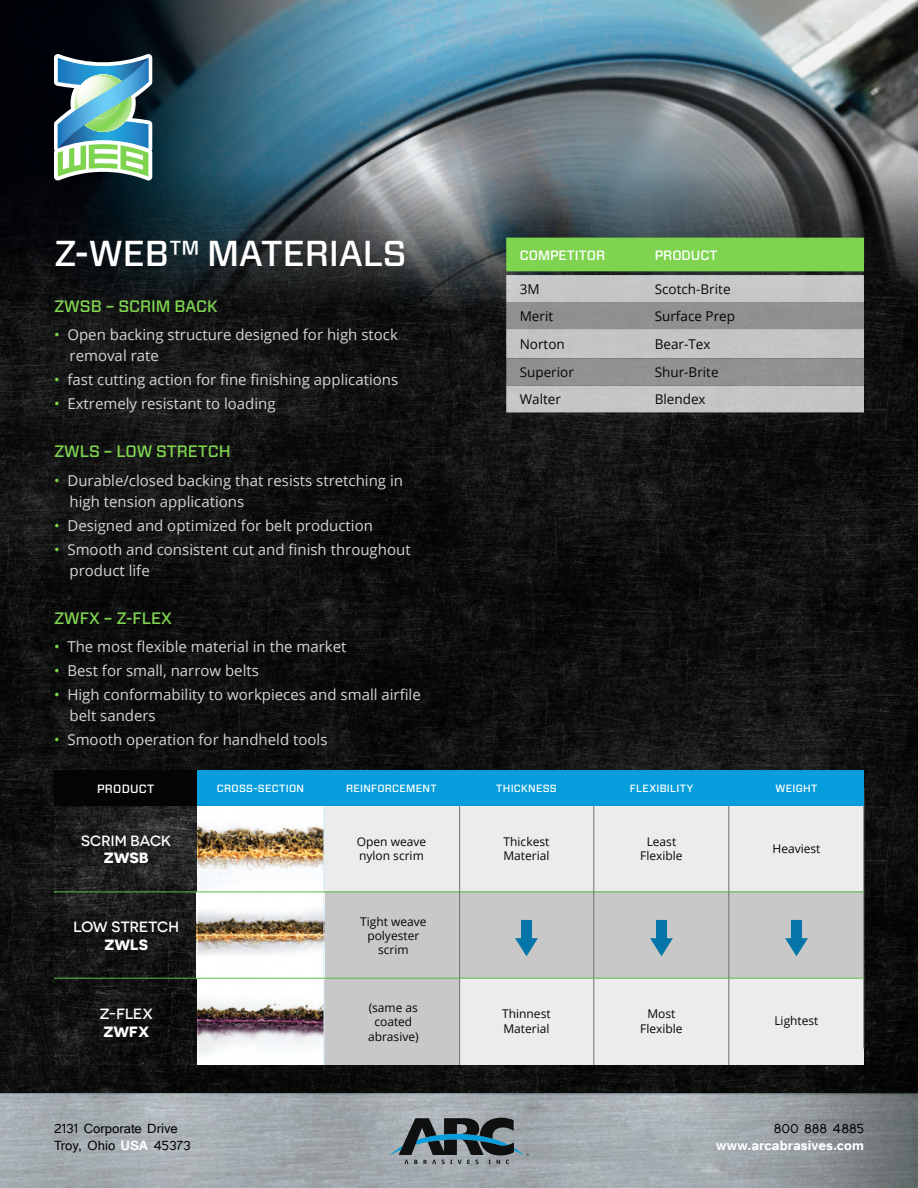
<style>
.page{position:relative;width:918px;height:1188px;background:#fff}
.page>*{position:absolute;margin:0;border:0;box-sizing:border-box;transform-origin:0 0}
.t1{font:500 36px "Forza";color:#fff}
.t2{font:16.8px "Tunga";letter-spacing:-.005em;color:#040503}
.t3{font:700 16.8px "Tunga";color:#fff}
.t4{font:500 16.5px "Forza";color:#7fd44f}
.t5{font:15px "Open Sans";color:#d4d4d4}
.t6{font:500 14.85px "Novecentosanswide";color:#fff}
.t7{font:700 14.85px "Novecentosanswide";letter-spacing:.005em;color:#fff}
.t8{font:13.5px "Open Sans";color:#000}
.t9{font:500 13.5px "Forza";color:#fff}
.t10{font:12px "Open Sans";color:#040503}
.t11{font:500 12px "Forza";letter-spacing:.02em;color:#fff}
.t12{font:500 10.5px "Forza";letter-spacing:.025em;color:#fff}
.s1{color:#7fd44f}
.s2{font-weight:700;color:#fff}
</style>
<div class="page">
<img style="left:0;top:310px;width:918px;height:784px">
<img style="left:0;top:0;width:918px;height:310px">
<svg style="left:54px;top:54px;width:98px;height:126px"></svg>
<div style="left:506px;top:275px;width:358px;height:137px;background:#c5c6c6"></div>
<svg style="left:506px;top:302px;width:358px;height:83px;background:#a1a2a2"></svg>
<div style="left:506px;top:238px;width:358px;height:33px;background:#7fd44f"></div>
<img style="left:0;top:1094px;width:918px;height:94px">
<div style="left:269px;top:805px;width:595px;height:260px;background:#ececec"></div>
<div style="left:309px;top:892px;width:555px;height:86px;background:#c8c8c8"></div>
<hr style="left:594px;top:805px;width:1px;height:260px;background:#6d6d6d">
<img style="left:197px;top:893px;width:127px;height:85px">
<hr style="left:729px;top:805px;width:1px;height:260px;background:#6d6d6d">
<div style="left:320px;top:978px;width:139px;height:87px;background:#c8c8c8"></div>
<img style="left:197px;top:805px;width:127px;height:87px">
<img style="left:197px;top:979px;width:127px;height:86px">
<hr style="left:459px;top:805px;width:1px;height:260px;background:#6d6d6d">
<svg style="left:54px;top:805px;width:143px;height:260px;background:#191b1a"></svg>
<hr style="left:864px;top:789px;width:1px;height:259px;background:#6d6d6d">
<hr style="left:324px;top:805px;width:1px;height:260px;background:#d6e9f7">
<hr style="left:54px;top:892px;width:810px;height:1px;background:#5fbb4c">
<svg style="left:650px;top:920px;width:23px;height:36px"></svg>
<svg style="left:515px;top:920px;width:23px;height:36px"></svg>
<svg style="left:785px;top:920px;width:23px;height:36px"></svg>
<div style="left:54px;top:770px;width:143px;height:35px;background:#040503"></div>
<div style="left:197px;top:770px;width:667px;height:35px;background:#069ddc"></div>
<hr style="left:54px;top:978px;width:810px;height:1px;background:#5fbb4c">
<svg style="left:389px;top:1118px;width:140px;height:46px;background:#617178"></svg>
<p class="t1" style="left:54px;top:230px;width:354px">Z-WEB™ MATERIALS</p>
<p class="t9" style="left:520px;top:246px;width:87px">COMPETITOR</p>
<p class="t9" style="left:655px;top:246px;width:64px">PRODUCT</p>
<p class="t4" style="left:54px;top:295px;width:165px">ZWSB – SCRIM BACK</p>
<p class="t5" style="left:54px;top:325px;width:345px"><span class="s1">•</span> Open backing structure designed for high stock</p>
<p class="t5" style="left:70px;top:346px;width:91px">removal rate</p>
<p class="t5" style="left:54px;top:370px;width:346px"><span class="s1">•</span> fast cutting action for fine finishing applications</p>
<p class="t5" style="left:54px;top:394px;width:223px"><span class="s1">•</span> Extremely resistant to loading</p>
<p class="t4" style="left:54px;top:441px;width:178px">ZWLS – LOW STRETCH</p>
<p class="t5" style="left:54px;top:470px;width:351px"><span class="s1">•</span> Durable/closed backing that resists stretching in</p>
<p class="t5" style="left:70px;top:491px;width:176px">high tension applications</p>
<p class="t5" style="left:54px;top:515px;width:320px"><span class="s1">•</span> Designed and optimized for belt production</p>
<p class="t5" style="left:54px;top:539px;width:358px"><span class="s1">•</span> Smooth and consistent cut and finish throughout</p>
<p class="t5" style="left:70px;top:560px;width:82px">product life</p>
<p class="t4" style="left:54px;top:607px;width:119px">ZWFX – Z-FLEX</p>
<p class="t5" style="left:54px;top:637px;width:294px"><span class="s1">•</span> The most flexible material in the market</p>
<p class="t5" style="left:54px;top:661px;width:206px"><span class="s1">•</span> Best for small, narrow belts</p>
<p class="t5" style="left:54px;top:685px;width:368px"><span class="s1">•</span> High conformability to workpieces and small airfile</p>
<p class="t5" style="left:70px;top:706px;width:88px">belt sanders</p>
<p class="t5" style="left:54px;top:730px;width:275px"><span class="s1">•</span> Smooth operation for handheld tools</p>
<p class="t8" style="left:520px;top:280px;width:21px">3M</p>
<p class="t8" style="left:655px;top:280px;width:77px">Scotch-Brite</p>
<p class="t8" style="left:520px;top:307px;width:35px">Merit</p>
<p class="t8" style="left:655px;top:307px;width:82px">Surface Prep</p>
<p class="t8" style="left:520px;top:335px;width:47px">Norton</p>
<p class="t8" style="left:655px;top:335px;width:57px">Bear-Tex</p>
<p class="t8" style="left:520px;top:363px;width:56px">Superior</p>
<p class="t8" style="left:655px;top:363px;width:65px">Shur-Brite</p>
<p class="t8" style="left:520px;top:390px;width:43px">Walter</p>
<p class="t8" style="left:655px;top:390px;width:52px">Blendex</p>
<p class="t11" style="left:97px;top:780px;width:59px">PRODUCT</p>
<p class="t12" style="left:217px;top:781px;width:89px">CROSS-SECTION</p>
<p class="t12" style="left:346px;top:781px;width:92px">REINFORCEMENT</p>
<p class="t12" style="left:496px;top:781px;width:62px">THICKNESS</p>
<p class="t12" style="left:630px;top:781px;width:65px">FLEXIBILITY</p>
<p class="t12" style="left:776px;top:781px;width:43px">WEIGHT</p>
<p class="t6" style="left:81px;top:832px;width:92px">SCRIM BACK</p>
<p class="t7" style="left:104px;top:849px;width:46px">ZWSB</p>
<p class="t10" style="left:357px;top:833px;width:71px">Open weave</p>
<p class="t10" style="left:359px;top:848px;width:66px">nylon scrim</p>
<p class="t10" style="left:504px;top:833px;width:47px">Thickest</p>
<p class="t10" style="left:503px;top:848px;width:48px">Material</p>
<p class="t10" style="left:647px;top:833px;width:31px">Least</p>
<p class="t10" style="left:640px;top:848px;width:44px">Flexible</p>
<p class="t10" style="left:772px;top:840px;width:49px">Heaviest</p>
<p class="t6" style="left:73px;top:918px;width:107px">LOW STRETCH</p>
<p class="t7" style="left:104px;top:936px;width:45px">ZWLS</p>
<p class="t10" style="left:360px;top:913px;width:68px">Tight weave</p>
<p class="t10" style="left:367px;top:927px;width:54px">polyester</p>
<p class="t10" style="left:378px;top:942px;width:32px">scrim</p>
<p class="t6" style="left:100px;top:1005px;width:55px">Z-FLEX</p>
<p class="t7" style="left:103px;top:1022px;width:47px">ZWFX</p>
<p class="t10" style="left:369px;top:999px;width:51px">(same as</p>
<p class="t10" style="left:374px;top:1014px;width:39px">coated</p>
<p class="t10" style="left:368px;top:1028px;width:52px">abrasive)</p>
<p class="t10" style="left:502px;top:1006px;width:50px">Thinnest</p>
<p class="t10" style="left:503px;top:1020px;width:48px">Material</p>
<p class="t10" style="left:647px;top:1006px;width:30px">Most</p>
<p class="t10" style="left:640px;top:1020px;width:44px">Flexible</p>
<p class="t10" style="left:774px;top:1013px;width:46px">Lightest</p>
<p class="t2" style="left:54px;top:1117px;width:125px">2131 Corporate Drive</p>
<p class="t2" style="left:54px;top:1134px;width:138px">Troy, Ohio <span class="s2">USA</span> 45373</p>
<p class="t2" style="left:774px;top:1117px;width:91px">800 888 4885</p>
<p class="t3" style="left:716px;top:1134px;width:149px">www.arcabrasives.com</p>
</div>
